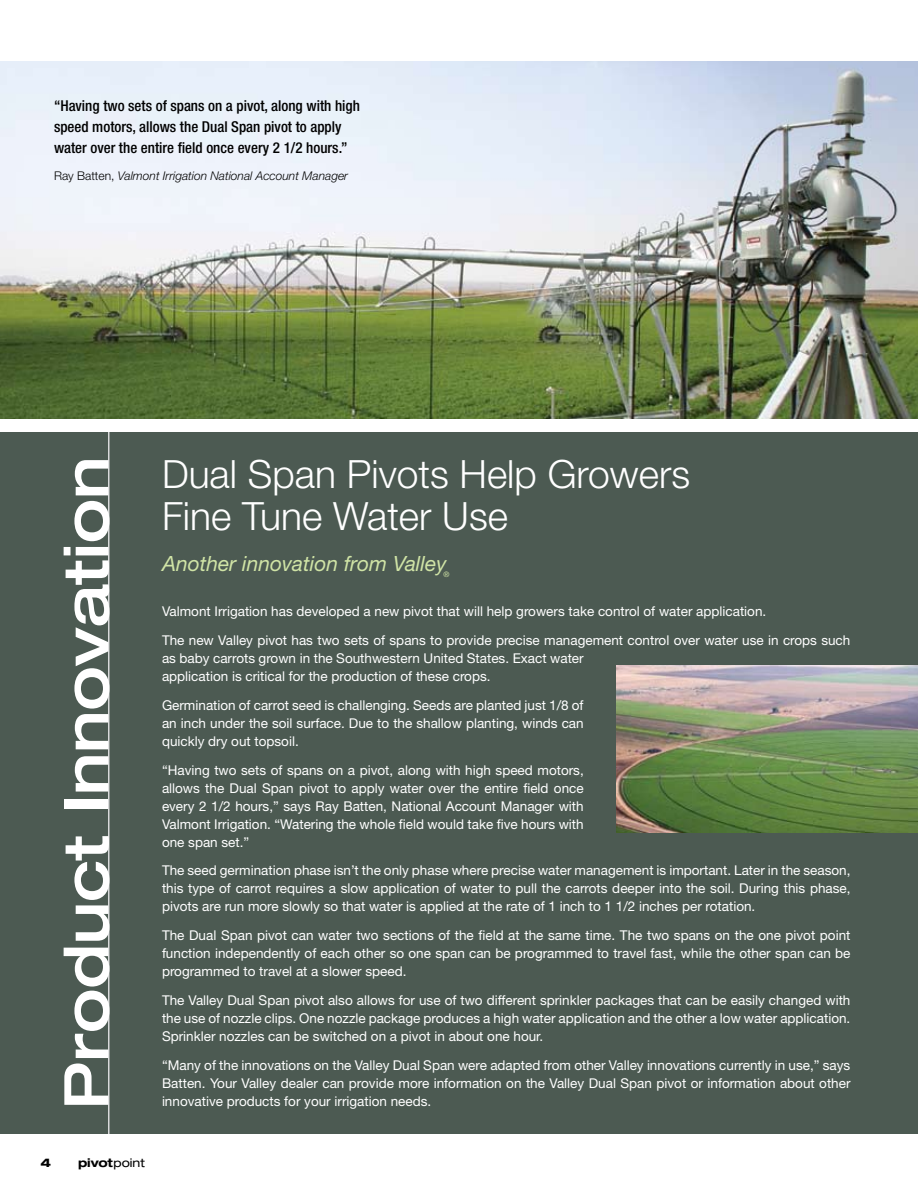
<style>
.page{position:relative;width:918px;height:1188px;background:#fff}
.page>*{position:absolute;margin:0;border:0;box-sizing:border-box;transform-origin:0 0}
.t1{font:500 expanded 61.5px "Helvetica Neue";color:#fff}
.t2{font:300 39px/42px "Helvetica Neue";color:#fff}
.t3{font:italic 21px "Helvetica Neue";color:#d0e4a6}
.t4{font:500 condensed 15px/21px "Helvetica Neue";color:#000}
.t5{font:13.5px/18px "Helvetica Neue";color:#fff;text-align:justify}
.t6{font:italic 300 12px "Helvetica Neue";color:#000}
.t7{font:700 expanded 12px "Helvetica Neue";letter-spacing:-.02em;color:#000}
.t8{font:800 expanded 12px "Helvetica Neue";color:#000}
.t9{font:italic 7.5px "Helvetica Neue";color:#d0e4a6}
.s1{font-style:normal}
.s2{font-weight:400}
</style>
<div class="page">
<div style="left:0;top:432px;width:918px;height:702px;background:#4c5a52"></div>
<img style="left:0;top:62px;width:918px;height:356px">
<hr style="left:108px;top:432px;width:2px;height:702px;background:#d8d9da">
<img style="left:616px;top:665px;width:302px;height:167px">
<p class="t4" style="left:54px;top:95px;width:308px">“Having two sets of spans on a pivot, along with high speed motors, allows the Dual Span pivot to apply water over the entire field once every 2 1/2 hours.”</p>
<p class="t6" style="left:54px;top:169px;width:296px"><span class="s1">Ray Batten,</span> Valmont Irrigation National Account Manager</p>
<h1 class="t1" style="left:48px;top:1109px;width:654px;rotate:-90deg">Product Innovation</h1>
<h2 class="t2" style="left:162px;top:452px;width:530px">Dual Span Pivots Help Growers<br>Fine Tune Water Use</h2>
<h3 class="t3" style="left:162px;top:551px;width:286px">Another innovation from Valley</h3>
<p class="t9" style="left:444px;top:569px;width:7px">®</p>
<p class="t5" style="left:162px;top:597px;width:690px;line-height:28.8px">Valmont Irrigation has developed a new pivot that will help growers take control of water application.<br>The new Valley pivot has two sets of spans to provide precise management control over water use in crops such</p>
<p class="t5" style="left:162px;top:649px;width:423px">as baby carrots grown in the Southwestern United States. Exact water application is critical for the production of these crops.</p>
<p class="t5" style="left:162px;top:696px;width:423px">Germination of carrot seed is challenging. Seeds are planted just 1/8 of an inch under the soil surface. Due to the shallow planting, winds can quickly dry out topsoil.</p>
<p class="t5" style="left:162px;top:761px;width:423px">“Having two sets of spans on a pivot, along with high speed motors, allows the Dual Span pivot to apply water over the entire field once every 2 1/2 hours,” says Ray Batten, National Account Manager with Valmont Irrigation. “Watering the whole field would take five hours with one span set.”</p>
<p class="t5" style="left:162px;top:861px;width:690px">The seed germination phase isn’t the only phase where precise water management is important. Later in the season, this type of carrot requires a slow application of water to pull the carrots deeper into the soil. During this phase, pivots are run more slowly so that water is applied at the rate of 1 inch to 1 1/2 inches per rotation.</p>
<p class="t5" style="left:162px;top:926px;width:690px">The Dual Span pivot can water two sections of the field at the same time. The two spans on the one pivot point function independently of each other so one span can be programmed to travel fast, while the other span can be programmed to travel at a slower speed.</p>
<p class="t5" style="left:162px;top:991px;width:690px">The Valley Dual Span pivot also allows for use of two different sprinkler packages that can be easily changed with the use of nozzle clips. One nozzle package produces a high water application and the other a low water application.<br>Sprinkler nozzles can be switched on a pivot in about one hour.</p>
<p class="t5" style="left:162px;top:1056px;width:690px">“Many of the innovations on the Valley Dual Span were adapted from other Valley innovations currently in use,” says Batten. Your Valley dealer can provide more information on the Valley Dual Span pivot or information about other innovative products for your irrigation needs.</p>
<p class="t8" style="left:40px;top:1155px;width:12px">4</p>
<p class="t7" style="left:78px;top:1155px;width:68px">pivot<span class="s2">point</span></p>
</div>
